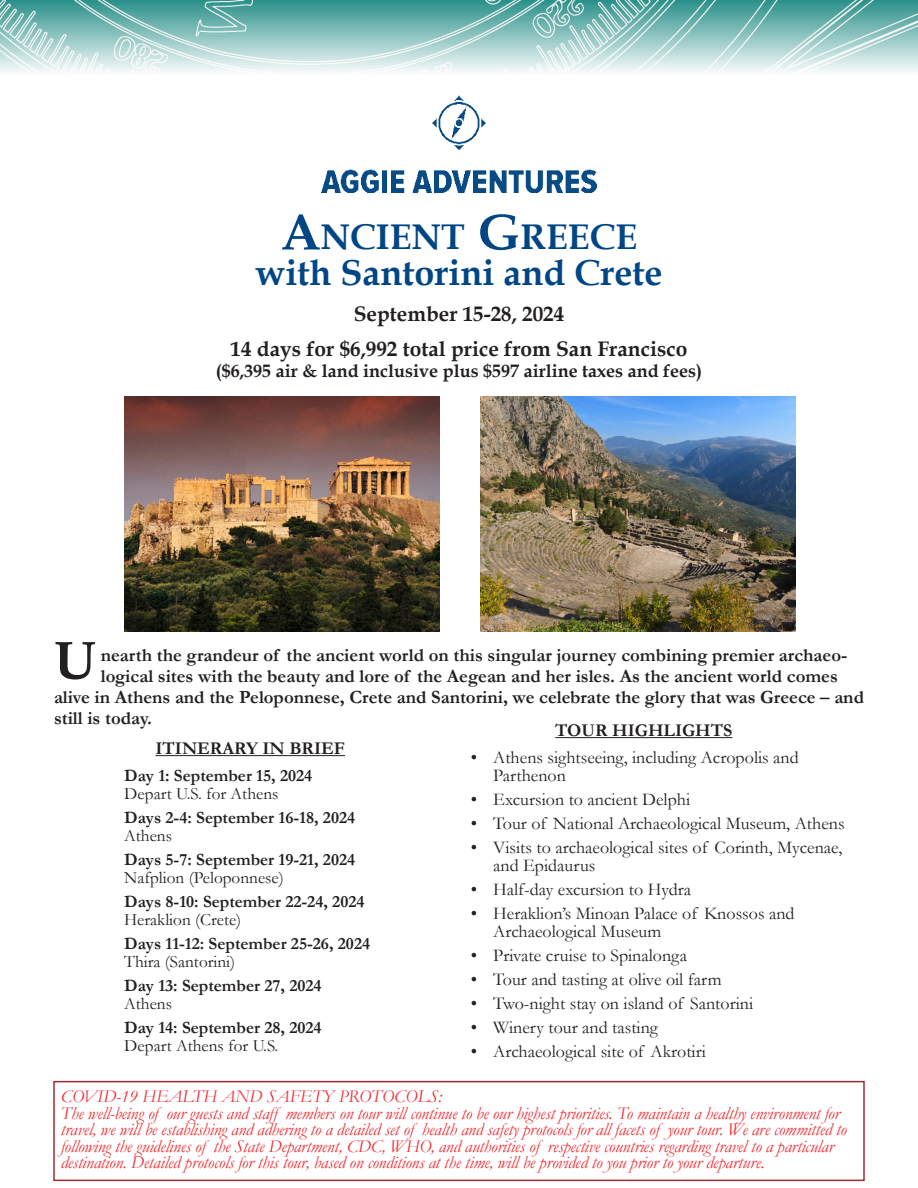
<style>
.page{position:relative;width:918px;height:1188px;background:#fff}
.page>*{position:absolute;margin:0;border:0;box-sizing:border-box;transform-origin:0 0}
.t1{font:700 54px "Book Antiqua";color:#231f20}
.t2{font:700 36px "Book Antiqua";color:#004685}
.t3{font:700 35.7px "Book Antiqua";color:#004685}
.t4{font:700 21px "Book Antiqua";color:#231f20}
.t5{font:700 18.75px "Garamond";color:#231f20}
.t6{font:italic 18px/16.5px "Garamond";letter-spacing:-.01em;color:#ee3036}
.t7{font:18px/18px "Garamond";color:#231f20}
.t8{font:700 18px "Book Antiqua";color:#231f20}
.t9{font:700 18px "Garamond";color:#231f20}
.t10{font:700 17.25px "Garamond";color:#231f20}
.t11{font:17.25px "Garamond";color:#231f20}
.s1{font-size:51px}
</style>
<div class="page">
<hr style="left:155px;top:755px;width:190px;height:1px;background:#231f20">
<hr style="left:555px;top:737px;width:177px;height:1px;background:#231f20">
<img style="left:124px;top:396px;width:315px;height:236px">
<img style="left:481px;top:396px;width:315px;height:236px">
<img style="left:0;top:0;width:918px;height:72px">
<div style="left:53px;top:1081px;width:812px;height:100px;border:2px solid #a42c31"></div>
<img style="left:321px;top:95px;width:276px;height:97px">
<p class="t3" style="left:281px;top:213px;width:358px"><span class="s1">A</span>NCIENT <span class="s1">G</span>REECE</p>
<p class="t2" style="left:256px;top:249px;width:408px">with Santorini and Crete</p>
<p class="t4" style="left:354px;top:300px;width:212px">September 15-28, 2024</p>
<p class="t4" style="left:231px;top:334px;width:458px">14 days for $6,992 total price from San Francisco</p>
<p class="t8" style="left:216px;top:359px;width:488px">($6,395 air &amp; land inclusive plus $597 airline taxes and fees)</p>
<p class="t1" style="left:54px;top:624px;width:44px">U</p>
<p class="t5" style="left:101px;top:643px;width:748px">nearth the grandeur of the ancient world on this singular journey combining premier archaeo-</p>
<p class="t5" style="left:101px;top:664px;width:739px">logical sites with the beauty and lore of the Aegean and her isles. As the ancient world comes</p>
<p class="t5" style="left:54px;top:685px;width:812px">alive in Athens and the Peloponnese, Crete and Santorini, we celebrate the glory that was Greece – and</p>
<p class="t5" style="left:54px;top:706px;width:100px">still is today.</p>
<p class="t9" style="left:555px;top:718px;width:179px">TOUR HIGHLIGHTS</p>
<p class="t7" style="left:493px;top:748px;width:307px;text-indent:-22px">• Athens sightseeing, including Acropolis and<br>Parthenon</p>
<p class="t7" style="left:471px;top:790px;width:221px">• Excursion to ancient Delphi</p>
<p class="t7" style="left:471px;top:814px;width:375px">• Tour of National Archaeological Museum, Athens</p>
<p class="t7" style="left:493px;top:838px;width:351px;text-indent:-22px">• Visits to archaeological sites of Corinth, Mycenae, and Epidaurus</p>
<p class="t7" style="left:471px;top:880px;width:222px">• Half-day excursion to Hydra</p>
<p class="t7" style="left:493px;top:904px;width:303px;text-indent:-22px">• Heraklion’s Minoan Palace of Knossos and<br>Archaeological Museum</p>
<p class="t7" style="left:471px;top:946px;width:218px">• Private cruise to Spinalonga</p>
<p class="t7" style="left:471px;top:970px;width:252px">• Tour and tasting at olive oil farm</p>
<p class="t7" style="left:471px;top:994px;width:284px">• Two-night stay on island of Santorini</p>
<p class="t7" style="left:471px;top:1018px;width:189px">• Winery tour and tasting</p>
<p class="t7" style="left:471px;top:1042px;width:237px">• Archaeological site of Akrotiri</p>
<p class="t9" style="left:155px;top:736px;width:191px">ITINERARY IN BRIEF</p>
<p class="t10" style="left:124px;top:764px;width:190px">Day 1: September 15, 2024</p>
<p class="t11" style="left:124px;top:782px;width:156px">Depart U.S. for Athens</p>
<p class="t10" style="left:124px;top:806px;width:233px">Days 2-4: September 16-18, 2024</p>
<p class="t11" style="left:124px;top:824px;width:49px">Athens</p>
<p class="t10" style="left:124px;top:848px;width:233px">Days 5-7: September 19-21, 2024</p>
<p class="t11" style="left:124px;top:866px;width:161px">Nafplion (Peloponnese)</p>
<p class="t10" style="left:124px;top:890px;width:242px">Days 8-10: September 22-24, 2024</p>
<p class="t11" style="left:124px;top:908px;width:119px">Heraklion (Crete)</p>
<p class="t10" style="left:124px;top:932px;width:248px">Days 11-12: September 25-26, 2024</p>
<p class="t11" style="left:124px;top:950px;width:113px">Thira (Santorini)</p>
<p class="t10" style="left:124px;top:974px;width:199px">Day 13: September 27, 2024</p>
<p class="t11" style="left:124px;top:992px;width:49px">Athens</p>
<p class="t10" style="left:124px;top:1016px;width:199px">Day 14: September 28, 2024</p>
<p class="t11" style="left:124px;top:1034px;width:156px">Depart Athens for U.S.</p>
<p class="t6" style="left:61px;top:1088px;width:383px">COVID-19 HEALTH AND SAFETY PROTOCOLS:</p>
<p class="t6" style="left:61px;top:1105px;width:788px">The well-being of our guests and staff members on tour will continue to be our highest priorities. To maintain a healthy environment for travel, we will be establishing and adhering to a detailed set of health and safety protocols for all facets of your tour. We are committed to following the guidelines of the State Department, CDC, WHO, and authorities of respective countries regarding travel to a particular destination. Detailed protocols for this tour, based on conditions at the time, will be provided to you prior to your departure.</p>
</div>
